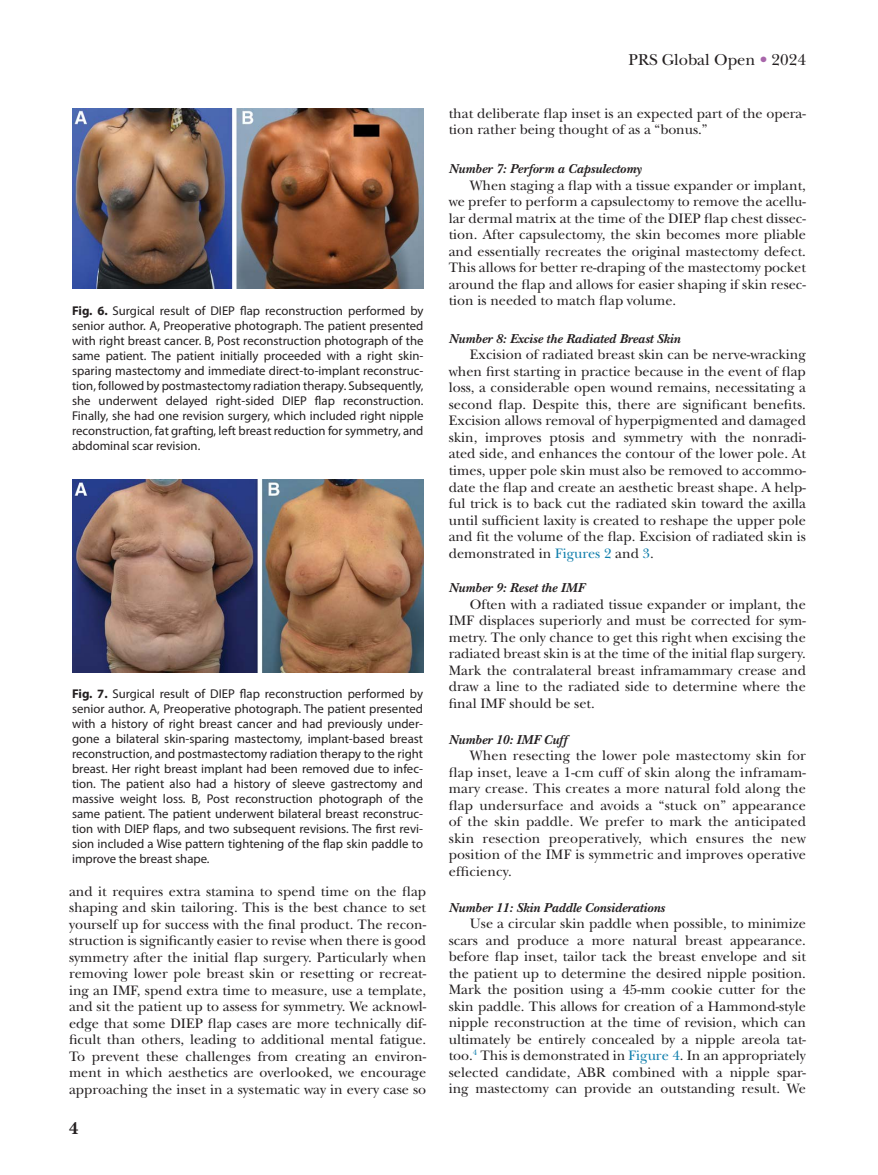
<style>
.page{position:relative;width:878px;height:1175px;background:#fff}
.page>*{position:absolute;margin:0;border:0;box-sizing:border-box;transform-origin:0 0}
.t1{font:700 18px "New Baskerville Std";color:#231f20}
.t2{font:16.5px "New Baskerville Std";color:#231f20}
.t3{font:14.25px/16.5px "New Baskerville Std";color:#231f20;text-align:justify}
.t4{font:italic 700 13.5px "New Baskerville Std";color:#231f20}
.t5{font:12.75px/15px "Myriad Pro";color:#231f20;text-align:justify}
.s1{font-weight:700}
.s2{color:#a866aa}
.s3{color:#0f7eac}
</style>
<div class="page">
<img style="left:72px;top:108px;width:351px;height:181px">
<img style="left:72px;top:480px;width:351px;height:192px">
<p class="t5" style="left:72px;top:303px;width:353px;text-indent:168px">flap reconstruction performed by senior author. A, Preoperative photograph. The patient presented with right breast cancer. B, Post reconstruction photograph of the same patient. The patient initially proceeded with a right skin&shy;sparing mastectomy and immediate direct-to-implant reconstruc&shy;tion, followed by postmastectomy radiation therapy. Subsequently, she underwent delayed right-sided DIEP</p>
<p class="t5" style="left:72px;top:303px;width:153px"><span class="s1">Fig. 6.</span> Surgical result of DIEP</p>
<p class="t5" style="left:72px;top:393px;width:353px;text-indent:243px">flap reconstruction.<br>Finally, she had one revision surgery, which included right nipple reconstruction, fat grafting, left breast reduction for symmetry, and abdominal scar revision.</p>
<p class="t5" style="left:72px;top:686px;width:352px;text-indent:168px">flap reconstruction performed by senior author. A, Preoperative photograph. The patient presented with a history of right breast cancer and had previously under&shy;gone a bilateral skin-sparing mastectomy, implant-based breast reconstruction, and postmastectomy radiation therapy to the right breast. Her right breast implant had been removed due to infec&shy;tion. The patient also had a history of sleeve gastrectomy and massive weight loss. B, Post reconstruction photograph of the same patient. The patient underwent bilateral breast reconstruc&shy;tion with DIEP flaps, and two subsequent revisions. The first revi&shy;sion included a Wise pattern tightening of the flap skin paddle to improve the breast shape.</p>
<p class="t5" style="left:72px;top:686px;width:153px"><span class="s1">Fig. 7.</span> Surgical result of DIEP</p>
<p class="t3" style="left:69px;top:882px;width:359px">and it requires extra stamina to spend time on the flap shaping and skin tailoring. This is the best chance to set yourself up for success with the final product. The recon&shy;struction is significantly easier to revise when there is good symmetry after the initial flap surgery. Particularly when removing lower pole breast skin or resetting or recreat&shy;ing an IMF, spend extra time to measure, use a template, and sit the patient up to assess for symmetry. We acknowl&shy;edge that some DIEP flap cases are more technically dif&shy;ficult than others, leading to additional mental fatigue.<br>To prevent these challenges from creating an environ&shy;ment in which aesthetics are overlooked, we encourage approaching the inset in a systematic way in every case so</p>
<p class="t1" style="left:69px;top:1118px;width:11px">4</p>
<p class="t2" style="left:628px;top:50px;width:179px">PRS Global Open <span class="s2">•</span> 2024</p>
<p class="t3" style="left:449px;top:105px;width:358px">that deliberate flap inset is an expected part of the opera&shy;tion rather being thought of as a “bonus.”</p>
<p class="t4" style="left:448px;top:161px;width:194px">Number 7: Perform a Capsulectomy</p>
<p class="t3" style="left:448px;top:177px;width:359px;text-indent:21px">When staging a flap with a tissue expander or implant, we prefer to perform a capsulectomy to remove the acellu&shy;lar dermal matrix at the time of the DIEP flap chest dissec&shy;tion. After capsulectomy, the skin becomes more pliable and essentially recreates the original mastectomy defect.<br>This allows for better re-draping of the mastectomy pocket around the flap and allows for easier shaping if skin resec&shy;tion is needed to match flap volume.</p>
<p class="t4" style="left:448px;top:331px;width:233px">Number 8: Excise the Radiated Breast Skin</p>
<p class="t3" style="left:448px;top:347px;width:359px;text-indent:21px">Excision of radiated breast skin can be nerve-wracking when first starting in practice because in the event of flap loss, a considerable open wound remains, necessitating a second flap. Despite this, there are significant benefits.<br>Excision allows removal of hyperpigmented and damaged skin, improves ptosis and symmetry with the nonradi&shy;ated side, and enhances the contour of the lower pole. At times, upper pole skin must also be removed to accommo&shy;date the flap and create an aesthetic breast shape. A help&shy;ful trick is to back cut the radiated skin toward the axilla until sufficient laxity is created to reshape the upper pole and fit the volume of the flap. Excision of radiated skin is demonstrated in <span class="s3">Figures 2</span> and <span class="s3">3</span>.</p>
<p class="t4" style="left:448px;top:580px;width:137px">Number 9: Reset the IMF</p>
<p class="t3" style="left:448px;top:596px;width:359px;text-indent:21px">Often with a radiated tissue expander or implant, the IMF displaces superiorly and must be corrected for sym&shy;metry. The only chance to get this right when excising the radiated breast skin is at the time of the initial flap surgery.<br>Mark the contralateral breast inframammary crease and draw a line to the radiated side to determine where the final IMF should be set.</p>
<p class="t4" style="left:448px;top:731px;width:120px">Number 10: IMF Cuff</p>
<p class="t3" style="left:448px;top:747px;width:359px;text-indent:21px">When resecting the lower pole mastectomy skin for flap inset, leave a 1-cm cuff of skin along the inframam&shy;mary crease. This creates a more natural fold along the flap undersurface and avoids a “stuck on” appearance of the skin paddle. We prefer to mark the anticipated skin resection preoperatively, which ensures the new position of the IMF is symmetric and improves operative efficiency.</p>
<p class="t4" style="left:448px;top:899px;width:218px">Number 11: Skin Paddle Considerations</p>
<p class="t3" style="left:448px;top:915px;width:359px;text-indent:21px">Use a circular skin paddle when possible, to minimize scars and produce a more natural breast appearance. before flap inset, tailor tack the breast envelope and sit the patient up to determine the desired nipple position.<br>Mark the position using a 45-mm cookie cutter for the skin paddle. This allows for creation of a Hammond-style nipple reconstruction at the time of revision, which can ultimately be entirely concealed by a nipple areola tat&shy;too.<sup>4</sup> This is demonstrated in <span class="s3">Figure 4</span>. In an appropriately selected candidate, ABR combined with a nipple spar&shy;ing mastectomy can provide an outstanding result. We</p>
</div>
